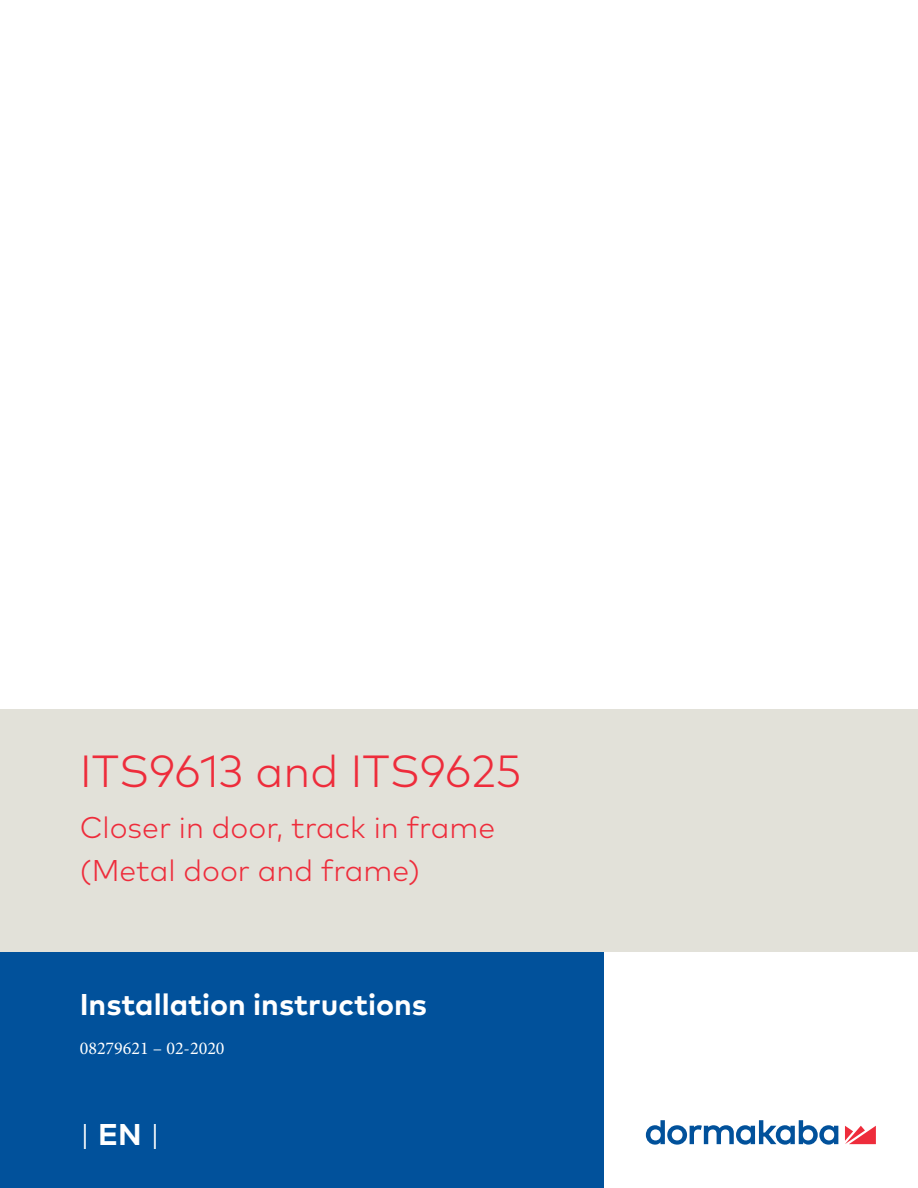
<style>
.page{position:relative;width:918px;height:1188px;background:#fff}
.page>*{position:absolute;margin:0;border:0;box-sizing:border-box;transform-origin:0 0}
.Title_30pt_36pt{font:300 45px "Mark Pro";color:#ee2c3b}
.Subtitle_20pt_36pt{font:300 30px/43.5px "Mark Pro";color:#ee2c3b}
.Title_Bold_20pt_24pt{font:700 30px "Mark Pro";color:#fff}
.Title_Bold_20pt_24pt-2{font:300 30px "Mark Pro";color:#fff}
.t1{font:18px "Minion Pro";color:#fff}
.s1{font-weight:700}
</style>
<div class="page">
<svg style="left:845px;top:1126px;width:31px;height:18px"></svg>
<svg style="left:646px;top:1120px;width:192px;height:25px"></svg>
<div style="left:0;top:952px;width:603px;height:236px;background:#01519b"></div>
<div style="left:0;top:709px;width:918px;height:243px;background:#e2e1d9"></div>
<p class="Title_30pt_36pt" style="left:80px;top:738px;width:444px">ITS9613 and ITS9625</p>
<p class="Subtitle_20pt_36pt" style="left:80px;top:803px;width:417px">Closer in door, track in frame (Metal door and frame)</p>
<p class="Title_Bold_20pt_24pt" style="left:80px;top:982px;width:349px">Installation instructions</p>
<p class="t1" style="left:80px;top:1036px;width:146px">08279621 – 02-2020</p>
<p class="Title_Bold_20pt_24pt-2" style="left:80px;top:1112px;width:82px">| <span class="s1">EN</span> |</p>
</div>
